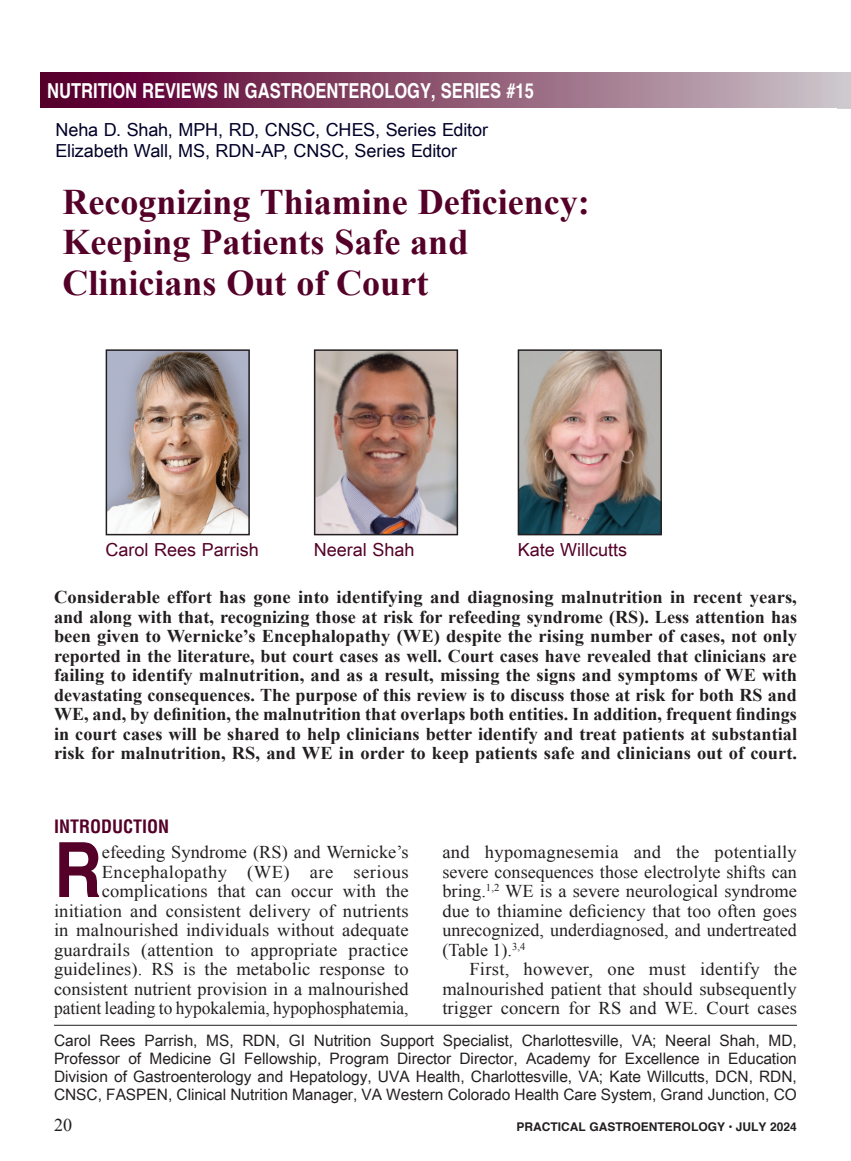
<style>
.page{position:relative;width:851px;height:1161px;background:#fff}
.page>*{position:absolute;margin:0;border:0;box-sizing:border-box;transform-origin:0 0}
.A_Body_Copy-Drop_cap{font:700 76.05px "Helvetica";color:#540028;scale:.87 1}
.t1{font:700 36px/40.5px "Times New Roman";color:#540028}
.t2{font:700 20.7px "Helvetica";color:#fff;scale:.8 1}
.t3{font:700 18px/19.5px "Times New Roman";color:#231f20;text-align:justify}
.A_Body_Copy-Drop_cap-2{font:18px/19.5px "Times New Roman";letter-spacing:.005em;color:#231f20;text-align:right}
.A_Body_Copy{font:18px/19.5px "Times New Roman";letter-spacing:.005em;color:#231f20;text-align:justify}
.t4{font:18px/21px "Arial Unicode MS";letter-spacing:-.005em;color:#000029}
.t5{font:18px "Arial Unicode MS";color:#540028}
._1_Head{font:700 condensed 18px "Helvetica LT Std";color:#540028}
.t6{font:15.75px/18px "Arial Unicode MS";color:#231f20;text-align:justify}
.t7{font:700 12px "Helvetica";color:#231f20}
</style>
<div class="page">
<div style="left:40px;top:72px;width:810px;height:36px;background:linear-gradient(to right,#540024,#cac2c6)"></div>
<img style="left:317px;top:352px;width:138px;height:180px">
<div style="left:314px;top:349px;width:144px;height:186px;border:2px solid #231f20"></div>
<img style="left:109px;top:352px;width:138px;height:180px">
<div style="left:106px;top:349px;width:144px;height:186px;border:2px solid #231f20"></div>
<img style="left:520px;top:352px;width:139px;height:180px">
<div style="left:517px;top:349px;width:145px;height:186px;border:2px solid #231f20"></div>
<hr style="left:54px;top:1025px;width:742px;height:1px;background:#231f20">
<p class="t2" style="left:47px;top:74px;width:609px">NUTRITION REVIEWS IN GASTROENTEROLOGY, SERIES #15</p>
<p class="t4" style="left:56px;top:119px;width:434px">Neha D. Shah, MPH, RD, CNSC, CHES, Series Editor<br>Elizabeth Wall, MS, RDN-AP, CNSC, Series Editor</p>
<h2 class="t1" style="left:62px;top:181px;width:529px">Recognizing Thiamine Deficiency:<br>Keeping Patients Safe and<br>Clinicians Out of Court</h2>
<p class="t5" style="left:106px;top:536px;width:155px">Carol Rees Parrish</p>
<p class="t5" style="left:314px;top:536px;width:102px">Neeral Shah</p>
<p class="t5" style="left:517px;top:536px;width:111px">Kate Willcutts</p>
<p class="t3" style="left:54px;top:587px;width:744px">Considerable effort has gone into identifying and diagnosing malnutrition in recent years, and along with that, recognizing those at risk for refeeding syndrome (RS). Less attention has been given to Wernicke’s Encephalopathy (WE) despite the rising number of cases, not only reported in the literature, but court cases as well. Court cases have revealed that clinicians are failing to identify malnutrition, and as a result, missing the signs and symptoms of WE with devastating consequences. The purpose of this review is to discuss those at risk for both RS and WE, and, by definition, the malnutrition that overlaps both entities. In addition, frequent findings in court cases will be shared to help clinicians better identify and treat patients at substantial risk for malnutrition, RS, and WE in order to keep patients safe and clinicians out of court.</p>
<p class="_1_Head" style="left:54px;top:815px;width:117px">INTRODUCTION</p>
<p class="A_Body_Copy-Drop_cap" style="left:54px;top:809px;width:56px">R</p>
<p class="A_Body_Copy-Drop_cap-2" style="left:54px;top:842px;width:356px">efeeding Syndrome (RS) and Wernicke’s Encephalopathy (WE) are serious complications that can occur with the initiation and consistent delivery of nutrients in malnourished individuals without adequate guardrails (attention to appropriate practice guidelines). RS is the metabolic response to consistent nutrient provision in a malnourished patient leading to hypokalemia, hypophosphatemia,</p>
<p class="A_Body_Copy-Drop_cap-2" style="left:442px;top:842px;width:356px;text-align:justify">and hypomagnesemia and the potentially severe consequences those electrolyte shifts can bring.<sup>1,2</sup> WE is a severe neurological syndrome due to thiamine deficiency that too often goes unrecognized, underdiagnosed, and undertreated (Table 1).<sup>3,4</sup></p>
<p class="A_Body_Copy" style="left:442px;top:959px;width:356px;text-indent:27px">First, however, one must identify the malnourished patient that should subsequently trigger concern for RS and WE. Court cases</p>
<p class="t6" style="left:54px;top:1031px;width:744px">Carol Rees Parrish, MS, RDN, GI Nutrition Support Specialist, Charlottesville, VA; Neeral Shah, MD, Professor of Medicine GI Fellowship, Program Director Director, Academy for Excellence in Education Division of Gastroenterology and Hepatology, UVA Health, Charlottesville, VA; Kate Willcutts, DCN, RDN, CNSC, FASPEN, Clinical Nutrition Manager, VA Western Colorado Health Care System, Grand Junction, CO</p>
<p class="A_Body_Copy-Drop_cap-2" style="left:54px;top:1115px;width:19px">20</p>
<p class="t7" style="left:516px;top:1117px;width:282px">PRACTICAL GASTROENTEROLOGY • JULY 2024</p>
</div>
